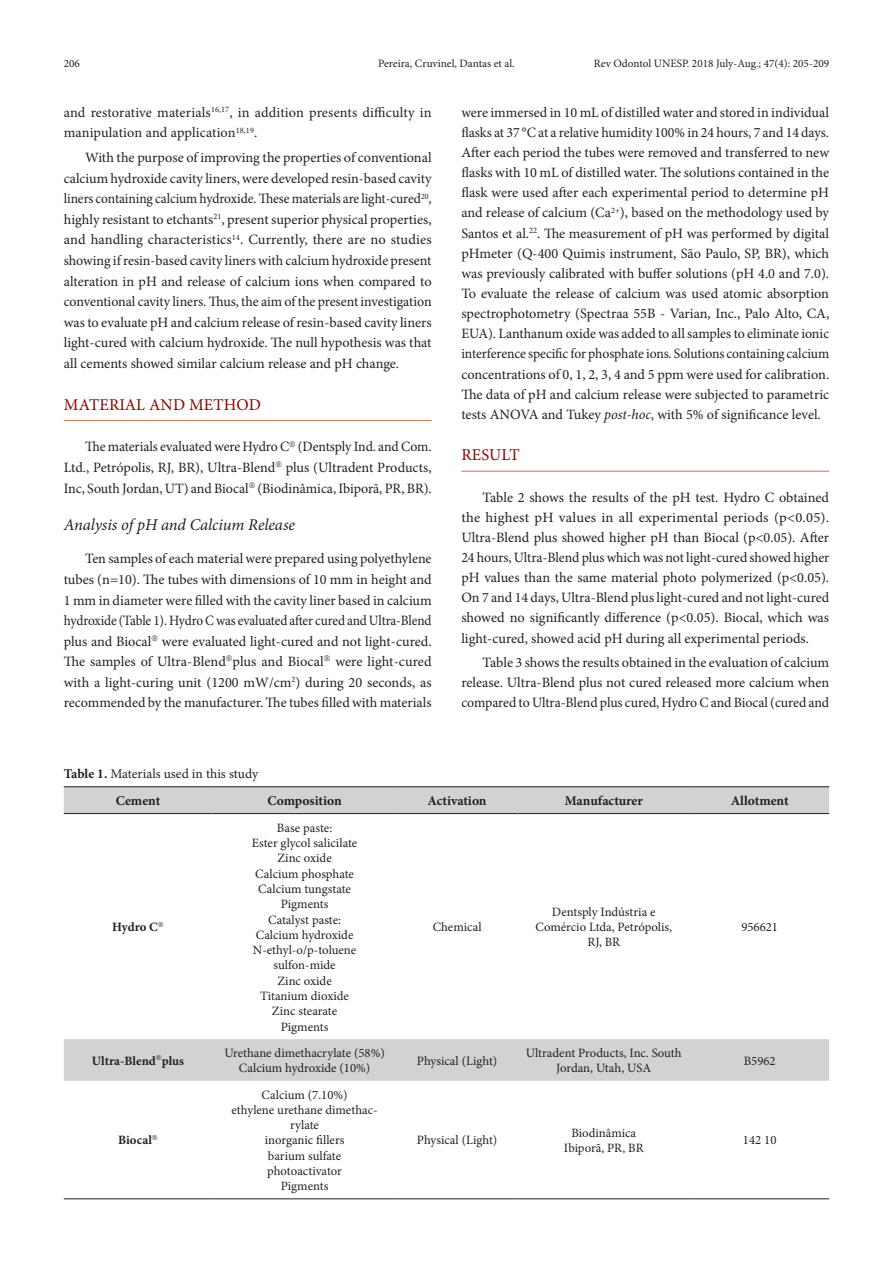
<style>
.page{position:relative;width:893px;height:1263px;background:#fff}
.page>*{position:absolute;margin:0;border:0;box-sizing:border-box;transform-origin:0 0}
.Heading2{font:italic 16.5px "Minion Pro";letter-spacing:-.005em;color:#231f20}
.t1{font:16.5px "Minion Pro";letter-spacing:.01em;color:#8b0202}
.Paragraph{font:14.25px/20.1px "Minion Pro";color:#231f20;text-align:justify}
.TableHead{font:700 13.5px "Minion Pro";letter-spacing:-.005em;color:#231f20}
.TableTitle{font:13.5px "Minion Pro";color:#231f20}
.TableBody{font:12.75px/15.3px "Minion Pro";color:#231f20;text-align:center}
.TableBody-2{font:700 12.75px "Minion Pro";color:#231f20}
.t2{font:11.25px "Minion Pro";color:#231f20}
.s1{font-style:italic}
.s2{font-weight:700}
</style>
<div class="page">
<hr style="left:64px;top:420px;width:368px;height:1px;background:#c27660">
<hr style="left:461px;top:471px;width:368px;height:1px;background:#c27660">
<div style="left:64px;top:787px;width:765px;height:26px;background:#d1d2d4"></div>
<hr style="left:64px;top:786px;width:148px;height:1px;background:#231f20">
<hr style="left:212px;top:786px;width:185px;height:1px;background:#231f20">
<hr style="left:397px;top:786px;width:120px;height:1px;background:#231f20">
<hr style="left:517px;top:786px;width:173px;height:1px;background:#231f20">
<hr style="left:690px;top:786px;width:139px;height:1px;background:#231f20">
<hr style="left:64px;top:813px;width:148px;height:1px;background:#231f20">
<hr style="left:212px;top:813px;width:185px;height:1px;background:#231f20">
<hr style="left:397px;top:813px;width:120px;height:1px;background:#231f20">
<hr style="left:517px;top:813px;width:173px;height:1px;background:#231f20">
<hr style="left:690px;top:813px;width:139px;height:1px;background:#231f20">
<hr style="left:64px;top:1198px;width:148px;height:1px;background:#231f20">
<hr style="left:212px;top:1198px;width:185px;height:1px;background:#231f20">
<hr style="left:397px;top:1198px;width:120px;height:1px;background:#231f20">
<hr style="left:517px;top:1198px;width:173px;height:1px;background:#231f20">
<hr style="left:690px;top:1198px;width:139px;height:1px;background:#231f20">
<div style="left:64px;top:1039px;width:765px;height:42px;background:#d1d2d4"></div>
<p class="t2" style="left:64px;top:56px;width:18px">206</p>
<p class="t2" style="left:378px;top:56px;width:138px">Pereira, Cruvinel, Dantas et al.</p>
<p class="t2" style="left:594px;top:56px;width:237px">Rev Odontol UNESP. 2018 July-Aug.; 47(4): 205-209</p>
<p class="Paragraph" style="left:64px;top:102px;width:369px;line-height:20.7px">and restorative materials<sup>16,17</sup>, in addition presents difficulty in manipulation and application<sup>18,19</sup>.</p>
<p class="Paragraph" style="left:64px;top:147px;width:369px;line-height:20.5px;text-indent:21px">With the purpose of improving the properties of conventional calcium hydroxide cavity liners, were developed resin-based cavity liners containing calcium hydroxide. These materials are light‑cured<sup>20</sup>, highly resistant to etchants<sup>21</sup>, present superior physical properties, and handling characteristics<sup>14</sup>. Currently, there are no studies showing if resin-based cavity liners with calcium hydroxide present alteration in pH and release of calcium ions when compared to conventional cavity liners. Thus, the aim of the present investigation was to evaluate pH and calcium release of resin-based cavity liners light-cured with calcium hydroxide. The null hypothesis was that all cements showed similar calcium release and pH change.</p>
<p class="t1" style="left:64px;top:393px;width:198px">MATERIAL AND METHOD</p>
<p class="Paragraph" style="left:64px;top:437px;width:369px;line-height:20.5px;text-indent:21px">The materials evaluated were Hydro C (Dentsply Ind. and Com.<br>Ltd., Petrópolis, RJ, BR), Ultra-Blend plus (Ultradent Products, Inc, South Jordan, UT) and Biocal (Biodinâmica, Ibiporã, PR, BR).</p>
<p class="Heading2" style="left:64px;top:514px;width:233px">Analysis of pH and Calcium Release</p>
<p class="Paragraph" style="left:64px;top:549px;width:369px;line-height:20.5px;text-indent:21px">Ten samples of each material were prepared using polyethylene tubes (n=10). The tubes with dimensions of 10 mm in height and 1 mm in diameter were filled with the cavity liner based in calcium hydroxide (Table 1). Hydro C was evaluated after cured and Ultra‑Blend plus and Biocal were evaluated light-cured and not light-cured.<br>The samples of Ultra-Blend plus and Biocal were light‑cured with a light-curing unit (1200 mW/cm<sup>2</sup>) during 20 seconds, as recommended by the manufacturer. The tubes filled with materials</p>
<p class="Paragraph" style="left:461px;top:102px;width:369px">were immersed in 10 mL of distilled water and stored in individual flasks at 37 °C at a relative humidity 100% in 24 hours, 7 and 14 days.<br>After each period the tubes were removed and transferred to new flasks with 10 mL of distilled water. The solutions contained in the flask were used after each experimental period to determine pH and release of calcium (Ca<sup>2+</sup>), based on the methodology used by Santos et al.<sup>22</sup>. The measurement of pH was performed by digital pHmeter (Q‑400 Quimis instrument, São Paulo, SP, BR), which was previously calibrated with buffer solutions (pH 4.0 and 7.0).<br>To evaluate the release of calcium was used atomic absorption spectrophotometry (Spectraa 55B - Varian, Inc., Palo Alto, CA, EUA). Lanthanum oxide was added to all samples to eliminate ionic interference specific for phosphate ions. Solutions containing calcium concentrations of 0, 1, 2, 3, 4 and 5 ppm were used for calibration.<br>The data of pH and calcium release were subjected to parametric tests ANOVA and Tukey <span class="s1">post-hoc</span>, with 5% of significance level.</p>
<p class="t1" style="left:461px;top:444px;width:60px">RESULT</p>
<p class="Paragraph" style="left:461px;top:487px;width:369px;text-indent:21px">Table 2 shows the results of the pH test. Hydro C obtained the highest pH values in all experimental periods (p&lt;0.05).<br>Ultra‑Blend plus showed higher pH than Biocal (p&lt;0.05). After 24 hours, Ultra‑Blend plus which was not light-cured showed higher pH values than the same material photo polymerized (p&lt;0.05).<br>On 7 and 14 days, Ultra-Blend plus light-cured and not light‑cured showed no significantly difference (p&lt;0.05). Biocal, which was light-cured, showed acid pH during all experimental periods.</p>
<p class="Paragraph" style="left:461px;top:652px;width:369px;text-indent:21px">Table 3 shows the results obtained in the evaluation of calcium release. Ultra-Blend plus not cured released more calcium when compared to Ultra-Blend plus cured, Hydro C and Biocal (cured and</p>
<p class="TableTitle" style="left:64px;top:764px;width:196px"><span class="s2">Table 1.</span> Materials used in this study</p>
<p class="TableHead" style="left:116px;top:791px;width:46px">Cement</p>
<p class="TableHead" style="left:267px;top:791px;width:76px">Composition</p>
<p class="TableHead" style="left:428px;top:791px;width:60px">Activation</p>
<p class="TableHead" style="left:565px;top:791px;width:80px">Manufacturer</p>
<p class="TableHead" style="left:731px;top:791px;width:60px">Allotment</p>
<p class="TableBody-2" style="left:112px;top:918px;width:47px">Hydro C</p>
<p class="TableBody-2" style="left:92px;top:1051px;width:94px">Ultra-Blend plus</p>
<p class="TableBody-2" style="left:118px;top:1131px;width:35px">Biocal</p>
<p class="TableBody" style="left:277px;top:820px;width:57px">Base paste:</p>
<p class="TableBody" style="left:252px;top:835px;width:107px">Ester glycol salicilate</p>
<p class="TableBody" style="left:277px;top:851px;width:56px">Zinc oxide</p>
<p class="TableBody" style="left:255px;top:866px;width:100px">Calcium phosphate</p>
<p class="TableBody" style="left:258px;top:881px;width:94px">Calcium tungstate</p>
<p class="TableBody" style="left:281px;top:896px;width:49px">Pigments</p>
<p class="TableBody" style="left:268px;top:912px;width:75px">Catalyst paste:</p>
<p class="TableBody" style="left:256px;top:927px;width:99px">Calcium hydroxide</p>
<p class="TableBody" style="left:253px;top:942px;width:105px">N-ethyl-o/p-toluene sulfon‑mide</p>
<p class="TableBody" style="left:277px;top:973px;width:56px">Zinc oxide</p>
<p class="TableBody" style="left:260px;top:988px;width:90px">Titanium dioxide</p>
<p class="TableBody" style="left:272px;top:1004px;width:67px">Zinc stearate</p>
<p class="TableBody" style="left:281px;top:1019px;width:49px">Pigments</p>
<p class="TableBody" style="left:224px;top:1045px;width:162px">Urethane dimethacrylate (58%)</p>
<p class="TableBody" style="left:239px;top:1060px;width:133px">Calcium hydroxide (10%)</p>
<p class="TableBody" style="left:262px;top:1087px;width:87px">Calcium (7.10%)</p>
<p class="TableBody" style="left:231px;top:1102px;width:148px">ethylene urethane dimethac&shy;rylate</p>
<p class="TableBody" style="left:265px;top:1133px;width:81px">inorganic fillers</p>
<p class="TableBody" style="left:268px;top:1148px;width:75px">barium sulfate</p>
<p class="TableBody" style="left:267px;top:1163px;width:76px">photoactivator</p>
<p class="TableBody" style="left:281px;top:1179px;width:49px">Pigments</p>
<p class="TableBody" style="left:433px;top:919px;width:50px">Chemical</p>
<p class="TableBody" style="left:552px;top:904px;width:105px">Dentsply Indústria e</p>
<p class="TableBody" style="left:535px;top:919px;width:138px">Comércio Ltda, Petrópolis,<br>RJ, BR</p>
<p class="TableBody" style="left:741px;top:919px;width:38px">956621</p>
<p class="TableBody" style="left:417px;top:1053px;width:82px">Physical (Light)</p>
<p class="TableBody" style="left:526px;top:1045px;width:157px">Ultradent Products, Inc. South<br>Jordan, Utah, USA</p>
<p class="TableBody" style="left:744px;top:1053px;width:33px">B5962</p>
<p class="TableBody" style="left:417px;top:1133px;width:82px">Physical (Light)</p>
<p class="TableBody" style="left:571px;top:1125px;width:66px">Biodinâmica</p>
<p class="TableBody" style="left:564px;top:1140px;width:81px">Ibiporã, PR, BR</p>
<p class="TableBody" style="left:743px;top:1133px;width:35px">142 10</p>
</div>
